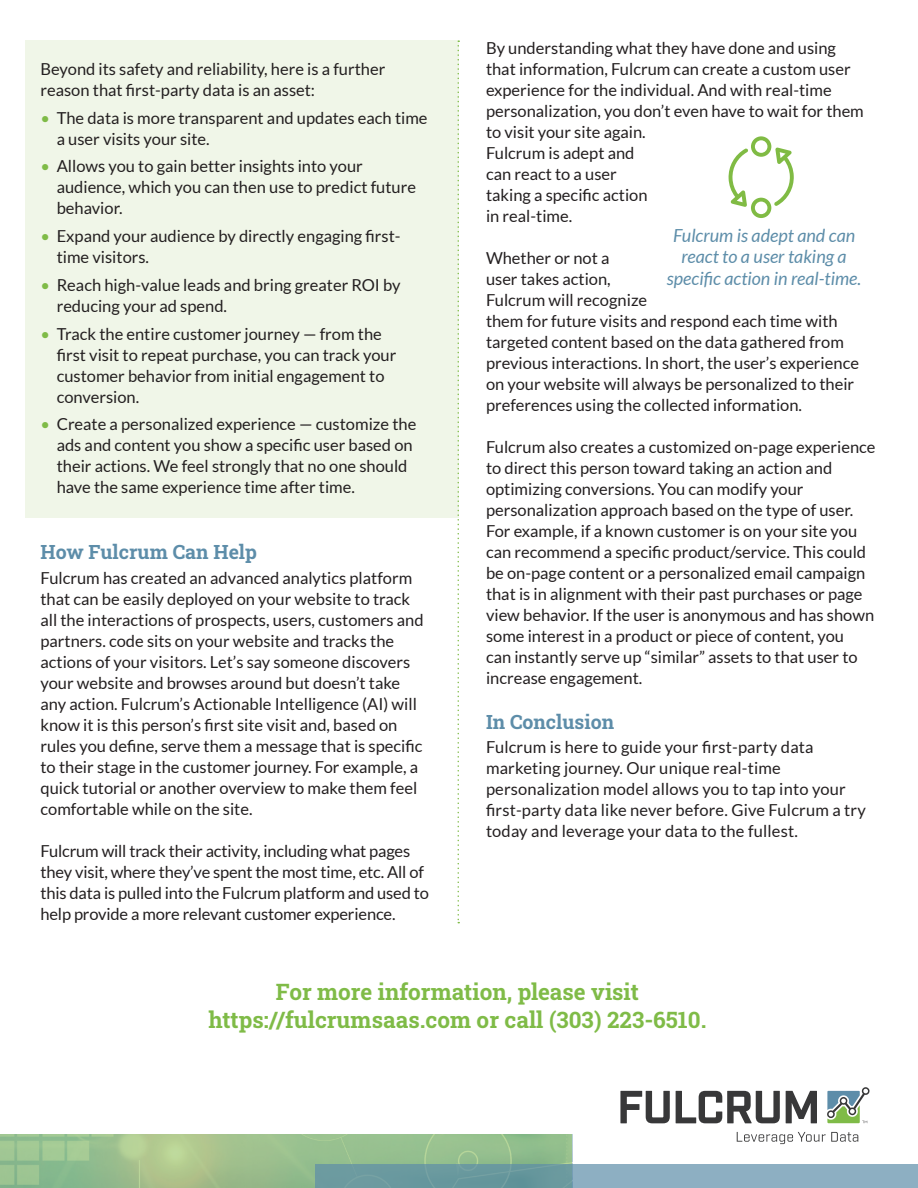
<style>
.page{position:relative;width:918px;height:1188px;background:#fff}
.page>*{position:absolute;margin:0;border:0;box-sizing:border-box;transform-origin:0 0}
.t1{font:700 22.5px/28.5px "Roboto Slab";color:#7fbb47;text-align:center}
.subhead{font:700 19.5px "Roboto Slab";color:#5d8da9}
.t2{font:italic 18px/21.6px "Lato";color:#5d8da9;text-align:center}
.body{font:16.5px/21px "Lato";color:#231f20}
.s1{color:#7fbb47}
</style>
<div class="page">
<svg style="left:0;top:1134px;width:572px;height:54px;background:#9bc08e"></svg>
<svg style="left:620px;top:1091px;width:50px;height:32px"></svg>
<svg style="left:676px;top:1091px;width:104px;height:32px"></svg>
<svg style="left:786px;top:1091px;width:31px;height:32px"></svg>
<svg style="left:827px;top:1087px;width:43px;height:36px"></svg>
<svg style="left:737px;top:1132px;width:121px;height:12px"></svg>
<svg style="left:315px;top:1164px;width:603px;height:24px;background:#7da5b2"></svg>
<div style="left:25px;top:40px;width:434px;height:478px;background:#f0f6e8"></div>
<svg style="left:728px;top:136px;width:66px;height:82px"></svg>
<svg style="left:458px;top:40px;width:1px;height:883px"></svg>
<p class="body" style="left:40px;top:58px;width:346px">Beyond its safety and reliability, here is a further reason that first-party data is an asset:</p>
<p class="body" style="left:57px;top:107px;width:372px;text-indent:-16px"><span class="s1">•</span> The data is more transparent and updates each time a user visits your site.</p>
<p class="body" style="left:57px;top:156px;width:361px;text-indent:-16px"><span class="s1">•</span> Allows you to gain better insights into your audience, which you can then use to predict future behavior.</p>
<p class="body" style="left:57px;top:225px;width:345px;text-indent:-16px"><span class="s1">•</span> Expand your audience by directly engaging first&shy;time visitors.</p>
<p class="body" style="left:57px;top:274px;width:345px;text-indent:-16px"><span class="s1">•</span> Reach high-value leads and bring greater ROI by reducing your ad spend.</p>
<p class="body" style="left:57px;top:323px;width:341px;text-indent:-16px"><span class="s1">•</span> Track the entire customer journey — from the first visit to repeat purchase, you can track your customer behavior from initial engagement to conversion.</p>
<p class="body" style="left:57px;top:414px;width:361px;text-indent:-16px"><span class="s1">•</span> Create a personalized experience — customize the ads and content you show a specific user based on their actions. We feel strongly that no one should have the same experience time after time.</p>
<p class="subhead" style="left:40px;top:539px;width:218px">How Fulcrum Can Help</p>
<p class="body" style="left:40px;top:567px;width:385px">Fulcrum has created an advanced analytics platform that can be easily deployed on your website to track all the interactions of prospects, users, customers and partners. code sits on your website and tracks the actions of your visitors. Let’s say someone discovers your website and browses around but doesn’t take any action. Fulcrum’s Actionable Intelligence (AI) will know it is this person’s first site visit and, based on rules you define, serve them a message that is specific to their stage in the customer journey. For example, a quick tutorial or another overview to make them feel comfortable while on the site.</p>
<p class="body" style="left:40px;top:840px;width:390px">Fulcrum will track their activity, including what pages they visit, where they’ve spent the most time, etc. All of this data is pulled into the Fulcrum platform and used to help provide a more relevant customer experience.</p>
<p class="body" style="left:486px;top:37px;width:379px">By understanding what they have done and using that information, Fulcrum can create a custom user experience for the individual. And with real-time personalization, you don’t even have to wait for them to visit your site again.<br>Fulcrum is adept and<br>can react to a user<br>taking a specific action<br>in real-time.</p>
<p class="body" style="left:486px;top:247px;width:375px">Whether or not a<br>user takes action,<br>Fulcrum will recognize<br>them for future visits and respond each time with targeted content based on the data gathered from previous interactions. In short, the user’s experience on your website will always be personalized to their preferences using the collected information.</p>
<p class="body" style="left:486px;top:436px;width:391px">Fulcrum also creates a customized on-page experience to direct this person toward taking an action and optimizing conversions. You can modify your personalization approach based on the type of user.<br>For example, if a known customer is on your site you can recommend a specific product/service. This could be on-page content or a personalized email campaign that is in alignment with their past purchases or page view behavior. If the user is anonymous and has shown some interest in a product or piece of content, you<br>can instantly serve up “similar” assets to that user to increase engagement.</p>
<p class="subhead" style="left:486px;top:708px;width:130px">In Conclusion</p>
<p class="body" style="left:486px;top:736px;width:381px">Fulcrum is here to guide your first-party data marketing journey. Our unique real-time personalization model allows you to tap into your first-party data like never before. Give Fulcrum a try today and leverage your data to the fullest.</p>
<p class="t2" style="left:667px;top:225px;width:196px">Fulcrum is adept and can react to a user taking a specific action in real-time.</p>
<p class="t1" style="left:209px;top:977px;width:499px">For more information, please visit https://fulcrumsaas.com or call (303) 223-6510.</p>
</div>
